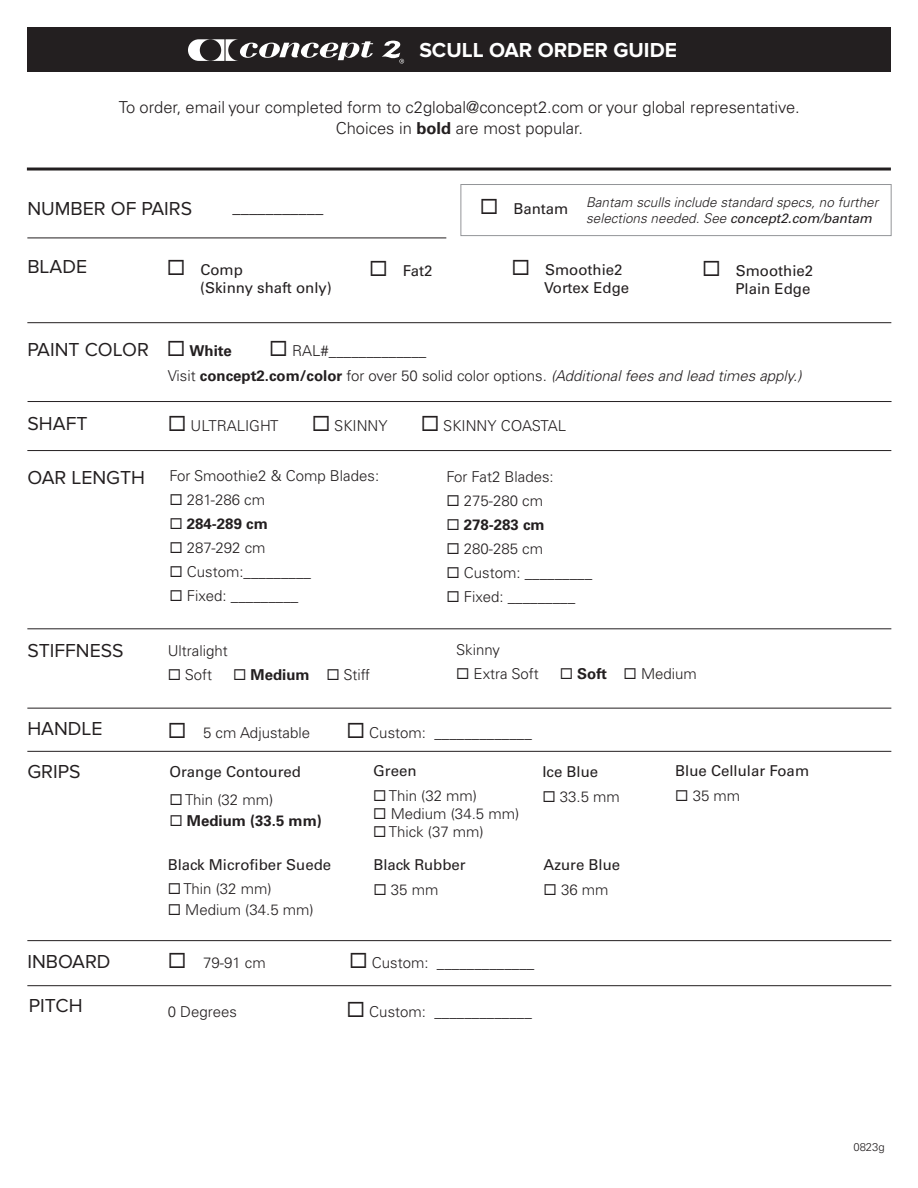
<style>
.page{position:relative;width:918px;height:1188px;background:#fff}
.page>*{position:absolute;margin:0;border:0;box-sizing:border-box;transform-origin:0 0}
.t1{font:700 21px "Proxima Nova";color:#fff}
.t2{font:19.5px "Proxima Nova";color:#231f20}
.t3{font:300 16.5px "Univers LT Pro 45";color:#231f20}
.t4{font:300 15px "Univers LT Pro 45";color:#231f20}
.t5{font:15px "Univers LT Pro 55 Roman";color:#231f20}
.t6{font:italic 300 15px "Univers LT Pro 45";color:#231f20}
.t7{font:700 15px "Univers LT Pro 65";color:#231f20}
.t8{font:italic 300 13.5px/16.2px "Univers LT Pro 45";color:#231f20}
.t9{font:300 11.25px "Univers LT Pro 45";color:#231f20}
.s1{font-family:"Univers LT Pro 65";font-weight:700}
.s2{font-family:"Univers LT Pro 55";font-weight:400}
.s3{font-style:normal}
.s4{font-family:"Univers LT Pro 65";font-weight:700;font-style:normal}
.s5{font-family:"Univers LT Pro 45";font-weight:300}
</style>
<div class="page">
<div style="left:27px;top:27px;width:864px;height:44px;background:#231f20"></div>
<svg style="left:188px;top:39px;width:185px;height:22px"></svg>
<svg style="left:382px;top:41px;width:22px;height:23px"></svg>
<hr style="left:27px;top:168px;width:864px;height:3px;background:#231f20">
<hr style="left:27px;top:238px;width:419px;height:1px;background:#231f20">
<hr style="left:27px;top:322px;width:864px;height:1px;background:#231f20">
<hr style="left:28px;top:401px;width:864px;height:1px;background:#231f20">
<hr style="left:27px;top:450px;width:864px;height:1px;background:#231f20">
<hr style="left:27px;top:708px;width:864px;height:1px;background:#231f20">
<hr style="left:27px;top:628px;width:864px;height:1px;background:#231f20">
<hr style="left:27px;top:751px;width:864px;height:1px;background:#231f20">
<hr style="left:27px;top:940px;width:864px;height:1px;background:#231f20">
<hr style="left:27px;top:985px;width:864px;height:1px;background:#231f20">
<div style="left:461px;top:184px;width:431px;height:52px;border:1px solid #939598"></div>
<p class="t1" style="left:419px;top:38px;width:259px">SCULL OAR ORDER GUIDE</p>
<p class="t3" style="left:119px;top:97px;width:683px">To order, email your completed form to c2global@concept2.com or your global representative.</p>
<p class="t3" style="left:336px;top:118px;width:249px">Choices in <span class="s1">bold</span> are most popular.</p>
<p class="t2" style="left:27px;top:197px;width:166px">NUMBER OF PAIRS</p>
<p class="t3" style="left:233px;top:196px;width:92px">___________</p>
<p class="t5" style="left:480px;top:199px;width:90px">◻ Bantam</p>
<p class="t8" style="left:586px;top:194px;width:294px">Bantam sculls include standard specs, no further selections needed. See <span class="s2">concept2.com/bantam</span></p>
<p class="t2" style="left:27px;top:255px;width:61px">BLADE</p>
<p class="t5" style="left:369px;top:261px;width:65px">◻ Fat2</p>
<p class="t5" style="left:511px;top:260px;width:113px">◻ Smoothie2</p>
<p class="t5" style="left:544px;top:278px;width:87px">Vortex Edge</p>
<p class="t5" style="left:167px;top:260px;width:78px">◻ Comp</p>
<p class="t5" style="left:200px;top:278px;width:133px">(Skinny shaft only)</p>
<p class="t2" style="left:27px;top:338px;width:123px">PAINT COLOR</p>
<p class="t7" style="left:167px;top:340px;width:67px">◻ White</p>
<p class="t4" style="left:269px;top:341px;width:159px">◻ RAL#_____________</p>
<p class="t5" style="left:702px;top:260px;width:113px">◻ Smoothie2</p>
<p class="t5" style="left:735px;top:278px;width:77px">Plain Edge</p>
<p class="t6" style="left:168px;top:367px;width:635px"><span class="s3">Visit</span> <span class="s4">concept2.com/color</span> <span class="s3">for over 50 solid color options.</span> (Additional fees and lead times apply.)</p>
<p class="t2" style="left:28px;top:412px;width:61px">SHAFT</p>
<p class="t4" style="left:168px;top:416px;width:112px">◻ ULTRALIGHT</p>
<p class="t4" style="left:312px;top:416px;width:77px">◻ SKINNY</p>
<p class="t4" style="left:421px;top:416px;width:147px">◻ SKINNY COASTAL</p>
<p class="t2" style="left:28px;top:466px;width:119px">OAR LENGTH</p>
<p class="t4" style="left:169px;top:466px;width:211px">For Smoothie2 &amp; Comp Blades:</p>
<p class="t4" style="left:169px;top:490px;width:97px">◻ 281-286 cm</p>
<p class="t7" style="left:169px;top:513px;width:100px">◻ 284-289 cm</p>
<p class="t4" style="left:169px;top:538px;width:98px">◻ 287-292 cm</p>
<p class="t4" style="left:169px;top:562px;width:143px">◻ Custom:_________</p>
<p class="t4" style="left:169px;top:586px;width:130px">◻ Fixed: _________</p>
<p class="t4" style="left:446px;top:467px;width:109px">For Fat2 Blades:</p>
<p class="t4" style="left:446px;top:491px;width:98px">◻ 275-280 cm</p>
<p class="t7" style="left:446px;top:514px;width:100px">◻ 278-283 cm</p>
<p class="t4" style="left:446px;top:539px;width:98px">◻ 280-285 cm</p>
<p class="t4" style="left:446px;top:563px;width:147px">◻ Custom: _________</p>
<p class="t4" style="left:446px;top:587px;width:130px">◻ Fixed: _________</p>
<p class="t2" style="left:27px;top:640px;width:98px">STIFFNESS</p>
<p class="t4" style="left:168px;top:641px;width:62px">Ultralight</p>
<p class="t4" style="left:168px;top:665px;width:46px">◻ Soft</p>
<p class="t7" style="left:233px;top:664px;width:139px">◻ Medium ◻ <span class="s5">Stiff</span></p>
<p class="t4" style="left:456px;top:640px;width:45px">Skinny</p>
<p class="t4" style="left:456px;top:664px;width:84px">◻ Extra Soft</p>
<p class="t4" style="left:560px;top:664px;width:139px">◻ <span class="s1">Soft</span> ◻ Medium</p>
<p class="t2" style="left:27px;top:717px;width:77px">HANDLE</p>
<p class="t4" style="left:168px;top:722px;width:144px">◻ 5 cm Adjustable</p>
<p class="t4" style="left:346px;top:722px;width:187px">◻ Custom: _____________</p>
<p class="t2" style="left:27px;top:760px;width:55px">GRIPS</p>
<p class="t5" style="left:169px;top:761px;width:133px">Orange Contoured</p>
<p class="t4" style="left:169px;top:789px;width:105px">◻ Thin (32 mm)</p>
<p class="t7" style="left:169px;top:810px;width:154px">◻ Medium (33.5 mm)</p>
<p class="t5" style="left:168px;top:854px;width:165px">Black Microfiber Suede</p>
<p class="t4" style="left:168px;top:879px;width:105px">◻ Thin (32 mm)</p>
<p class="t4" style="left:168px;top:900px;width:147px">◻ Medium (34.5 mm)</p>
<p class="t5" style="left:373px;top:760px;width:45px">Green</p>
<p class="t4" style="left:373px;top:786px;width:105px">◻ Thin (32 mm)</p>
<p class="t4" style="left:373px;top:804px;width:147px">◻ Medium (34.5 mm)</p>
<p class="t4" style="left:373px;top:822px;width:112px">◻ Thick (37 mm)</p>
<p class="t5" style="left:373px;top:855px;width:94px">Black Rubber</p>
<p class="t4" style="left:373px;top:880px;width:67px">◻ 35 mm</p>
<p class="t5" style="left:542px;top:761px;width:57px">Ice Blue</p>
<p class="t4" style="left:542px;top:787px;width:79px">◻ 33.5 mm</p>
<p class="t5" style="left:544px;top:855px;width:78px">Azure Blue</p>
<p class="t4" style="left:544px;top:880px;width:67px">◻ 36 mm</p>
<p class="t2" style="left:27px;top:950px;width:85px">INBOARD</p>
<p class="t4" style="left:168px;top:953px;width:99px">◻ 79-91 cm</p>
<p class="t4" style="left:349px;top:953px;width:187px">◻ Custom: _____________</p>
<p class="t2" style="left:29px;top:994px;width:55px">PITCH</p>
<p class="t4" style="left:168px;top:1002px;width:71px">0 Degrees</p>
<p class="t4" style="left:346px;top:1002px;width:187px">◻ Custom: _____________</p>
<p class="t5" style="left:675px;top:760px;width:135px">Blue Cellular Foam</p>
<p class="t4" style="left:675px;top:786px;width:67px">◻ 35 mm</p>
<p class="t9" style="left:853px;top:1140px;width:33px">0823g</p>
</div>
